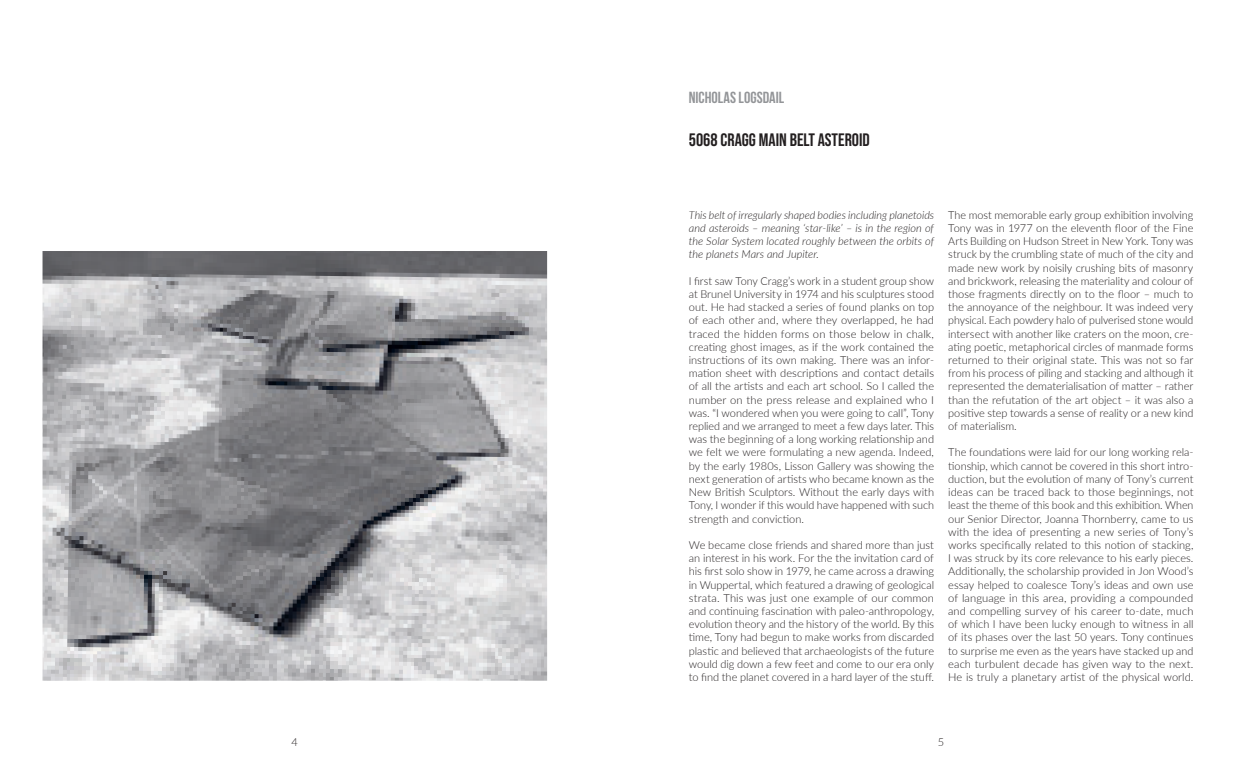
<style>
.page{position:relative;width:1236px;height:780px;background:#fff}
.page>*{position:absolute;margin:0;border:0;box-sizing:border-box;transform-origin:0 0}
.t1{font:18px "Bebas Neue";color:#231f20}
.t2{font:700 16px "Bebas Neue";color:#939598}
.Absatzformat_1{font:300 11px/13.2px "Lato";color:#231f20;text-align:justify}
.Absatzformat_2{font:italic 300 11px/13.2px "Lato";color:#231f20;text-align:justify}
</style>
<div class="page">
<img style="left:43px;top:251px;width:504px;height:429px">
<p class="t2" style="left:689px;top:88px;width:97px">NICHOLAS LOGSDAIL</p>
<p class="t1" style="left:689px;top:129px;width:183px">5068 CRAGG MAIN BELT ASTEROID</p>
<p class="Absatzformat_2" style="left:689px;top:208px;width:247px">This belt of irregularly shaped bodies including planetoids and asteroids – meaning ‘star-like’ – is in the region of the Solar System located roughly between the orbits of the planets Mars and Jupiter.</p>
<p class="Absatzformat_1" style="left:689px;top:274px;width:247px">I first saw Tony Cragg’s work in a student group show at Brunel University in 1974 and his sculptures stood out. He had stacked a series of found planks on top of each other and, where they overlapped, he had traced the hidden forms on those below in chalk, creating ghost images, as if the work contained the instructions of its own making. There was an infor&shy;mation sheet with descriptions and contact details of all the artists and each art school. So I called the number on the press release and explained who I was. “I wondered when you were going to call”, Tony replied and we arranged to meet a few days later. This was the beginning of a long working relationship and we felt we were formulating a new agenda. Indeed, by the early 1980s, Lisson Gallery was showing the next generation of artists who became known as the New British Sculptors. Without the early days with Tony, I wonder if this would have happened with such strength and conviction.</p>
<p class="Absatzformat_1" style="left:689px;top:538px;width:247px">We became close friends and shared more than just an interest in his work. For the the invitation card of his first solo show in 1979, he came across a drawing in Wuppertal, which featured a drawing of geological strata. This was just one example of our common and continuing fascination with paleo-anthropology, evolution theory and the history of the world. By this time, Tony had begun to make works from discarded plastic and believed that archaeologists of the future would dig down a few feet and come to our era only to find the planet covered in a hard layer of the stuff.</p>
<p class="Absatzformat_1" style="left:948px;top:208px;width:247px">The most memorable early group exhibition involving Tony was in 1977 on the eleventh floor of the Fine Arts Building on Hudson Street in New York. Tony was struck by the crumbling state of much of the city and made new work by noisily crushing bits of masonry and brickwork, releasing the materiality and colour of those fragments directly on to the floor – much to the annoyance of the neighbour. It was indeed very physical. Each powdery halo of pulverised stone would intersect with another like craters on the moon, cre&shy;ating poetic, metaphorical circles of manmade forms returned to their original state. This was not so far from his process of piling and stacking and although it represented the dematerialisation of matter – rather than the refutation of the art object – it was also a positive step towards a sense of reality or a new kind of materialism.</p>
<p class="Absatzformat_1" style="left:948px;top:445px;width:247px">The foundations were laid for our long working rela&shy;tionship, which cannot be covered in this short intro&shy;duction, but the evolution of many of Tony’s current ideas can be traced back to those beginnings, not least the theme of this book and this exhibition. When our Senior Director, Joanna Thornberry, came to us with the idea of presenting a new series of Tony’s works specifically related to this notion of stacking, I was struck by its core relevance to his early pieces.<br>Additionally, the scholarship provided in Jon Wood’s essay helped to coalesce Tony’s ideas and own use of language in this area, providing a compounded and compelling survey of his career to-date, much of which I have been lucky enough to witness in all of its phases over the last 50 years. Tony continues to surprise me even as the years have stacked up and each turbulent decade has given way to the next.<br>He is truly a planetary artist of the physical world.</p>
<p class="Absatzformat_1" style="left:292px;top:735px;width:8px">4</p>
<p class="Absatzformat_1" style="left:938px;top:735px;width:8px">5</p>
</div>
